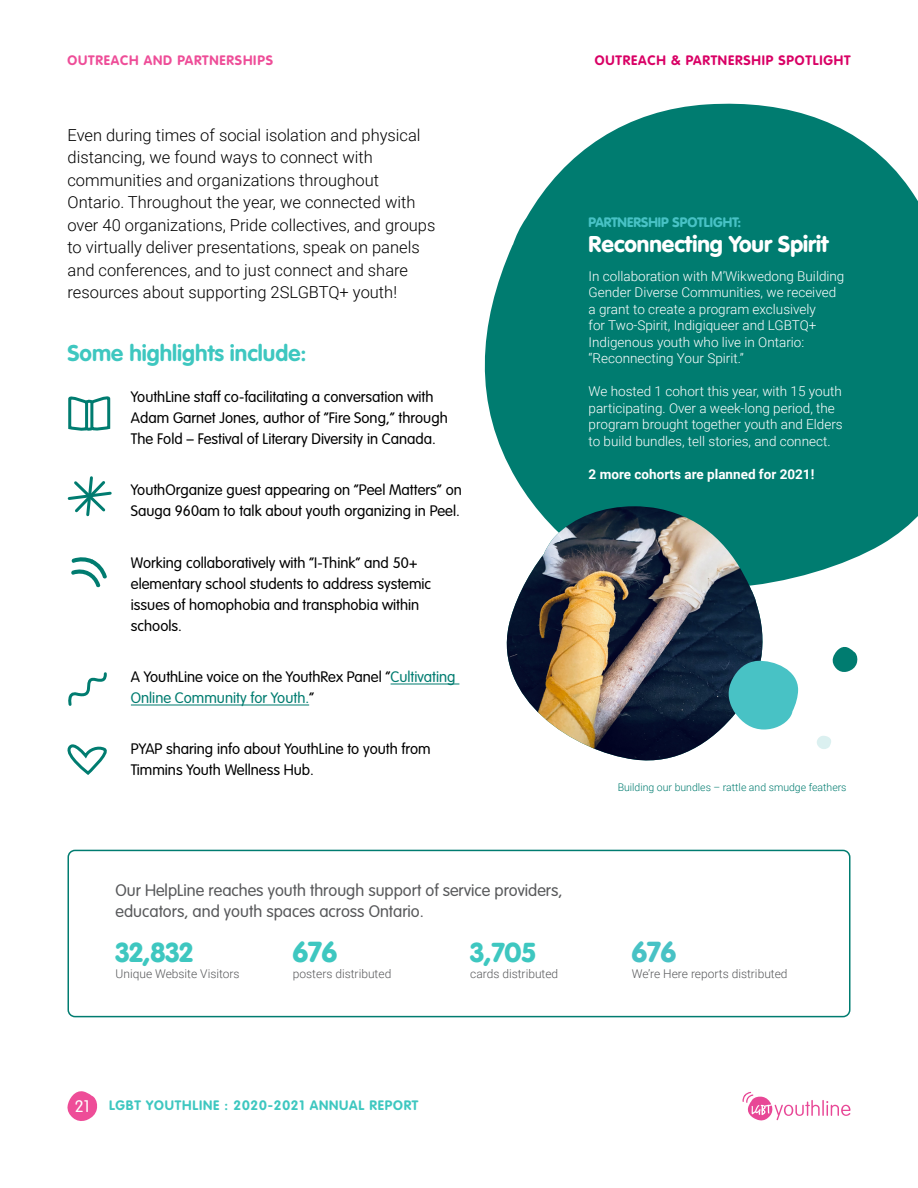
<style>
.page{position:relative;width:918px;height:1188px;background:#fff}
.page>*{position:absolute;margin:0;border:0;box-sizing:border-box;transform-origin:0 0}
.t1{font:900 28.5px "VAG Rounded Std";color:#3ec7c0}
.t2{font:900 28.5px "VAG Rounded Std";color:#48c2c5}
.t3{font:900 27px "VAG Rounded Std";color:#3ec7c0}
.t4{font:700 22.5px "VAG Rounded Std";color:#3ec7c0}
.t5{font:900 22.5px "VAG Rounded Std";color:#fff}
.t6{font:300 16.5px/22.5px "Roboto";color:#000}
.t7{font:300 16.5px/21px "VAG Rounded Std";color:#58595b}
.t8{font:300 16.5px "VAG Rounded Std";color:#fff}
.t9{font:300 15px/21px "VAG Rounded Std";color:#000}
.t10{font:300 13.5px/16.5px "Roboto";color:#fff}
.t11{font:700 13.5px "VAG Rounded Std";letter-spacing:.06em;color:#3ec7c0}
.t12{font:700 13.5px "Roboto";color:#fff}
.t13{font:700 13.5px "VAG Rounded Std";letter-spacing:.06em;color:#d90065}
.t14{font:700 13.5px "VAG Rounded Std";color:#ee4d98}
.t15{font:900 13.5px "VAG Rounded Std";color:#48c2c5}
.t16{font:300 12px "Roboto";color:#58595b}
.t17{font:300 10.5px "Roboto";color:#007c70}
.s1{color:#007c70}
</style>
<div class="page">
<svg style="left:742px;top:1092px;width:108px;height:29px"></svg>
<svg style="left:67px;top:1091px;width:31px;height:30px"></svg>
<svg style="left:484px;top:103px;width:434px;height:480px;fill:#007c70"></svg>
<hr style="left:391px;top:684px;width:68px;height:1px;background:#007c70">
<hr style="left:131px;top:705px;width:178px;height:1px;background:#007c70">
<div style="left:68px;top:850px;width:782px;height:167px;border:2px solid #007c70;border-radius:7px"></div>
<svg style="left:67px;top:744px;width:40px;height:31px"></svg>
<svg style="left:493px;top:502px;width:276px;height:82px;fill:#007c70"></svg>
<img style="left:506px;top:506px;width:258px;height:255px">
<svg style="left:68px;top:672px;width:39px;height:34px"></svg>
<svg style="left:68px;top:396px;width:43px;height:35px"></svg>
<svg style="left:832px;top:647px;width:26px;height:25px"></svg>
<svg style="left:817px;top:736px;width:14px;height:13px"></svg>
<svg style="left:727px;top:660px;width:71px;height:70px"></svg>
<svg style="left:67px;top:476px;width:45px;height:41px"></svg>
<svg style="left:71px;top:557px;width:36px;height:31px"></svg>
<p class="t14" style="left:68px;top:53px;width:21px">OUTREACH</p>
<p class="t14" style="left:144px;top:53px;width:11px">AND</p>
<p class="t14" style="left:178px;top:53px;width:17px">PARTNERSHIPS</p>
<p class="t6" style="left:68px;top:123px;width:369px">Even during times of social isolation and physical distancing, we found ways to connect with communities and organizations throughout Ontario. Throughout the year, we connected with over 40 organizations, Pride collectives, and groups to virtually deliver presentations, speak on panels and conferences, and to just connect and share resources about supporting 2SLGBTQ+ youth!</p>
<p class="t4" style="left:68px;top:340px;width:240px">SOME HIGHLIGHTS INCLUDE:</p>
<p class="t9" style="left:131px;top:387px;width:318px">YouthLine staff co-facilitating a conversation with<br>Adam Garnet Jones, author of “Fire Song,” through<br>The Fold – Festival of Literary Diversity in Canada.</p>
<p class="t9" style="left:131px;top:480px;width:332px">YouthOrganize guest appearing on “Peel Matters” on<br>Sauga 960am to talk about youth organizing in Peel.</p>
<p class="t9" style="left:131px;top:553px;width:302px">Working collaboratively with “I-Think” and 50+ elementary school students to address systemic issues of homophobia and transphobia within schools.</p>
<p class="t9" style="left:131px;top:667px;width:326px">A YouthLine voice on the YouthRex Panel “<span class="s1">Cultivating<br>Online Community for Youth.</span>”</p>
<p class="t9" style="left:131px;top:739px;width:301px">PYAP sharing info about YouthLine to youth from<br>Timmins Youth Wellness Hub.</p>
<p class="t13" style="left:595px;top:53px;width:257px">OUTREACH &amp; PARTNERSHIP SPOTLIGHT</p>
<h1 class="t15" style="left:589px;top:214px;width:154px">PARTNERSHIP SPOTLIGHT:</h1>
<h1 class="t5" style="left:589px;top:231px;width:242px">Reconnecting Your Spirit</h1>
<p class="t10" style="left:589px;top:267px;width:257px">In collaboration with M’Wikwedong Building Gender Diverse Communities, we received a grant to create a program exclusively<br>for Two-Spirit, Indigiqueer and LGBTQ+ Indigenous youth who live in Ontario: “Reconnecting Your Spirit.”</p>
<p class="t10" style="left:589px;top:383px;width:256px">We hosted 1 cohort this year, with 15 youth participating. Over a week-long period, the program brought together youth and Elders to build bundles, tell stories, and connect.</p>
<p class="t12" style="left:589px;top:464px;width:227px">2 more cohorts are planned for 2021!</p>
<p class="t17" style="left:618px;top:780px;width:230px">Building our bundles – rattle and smudge feathers</p>
<h1 class="t7" style="left:116px;top:880px;width:449px">Our HelpLine reaches youth through support of service providers, educators, and youth spaces across Ontario.</h1>
<p class="t3" style="left:116px;top:936px;width:79px">32,832</p>
<p class="t16" style="left:116px;top:966px;width:126px">Unique Website Visitors</p>
<p class="t1" style="left:293px;top:935px;width:46px">676</p>
<p class="t16" style="left:293px;top:966px;width:100px">posters distributed</p>
<p class="t3" style="left:470px;top:936px;width:67px">3,705</p>
<p class="t16" style="left:470px;top:966px;width:90px">cards distributed</p>
<p class="t2" style="left:632px;top:935px;width:46px">676</p>
<p class="t16" style="left:632px;top:966px;width:157px">We’re Here reports distributed</p>
<p class="t8" style="left:75px;top:1097px;width:16px">21</p>
<p class="t11" style="left:109px;top:1098px;width:311px">LGBT YOUTHLINE : 2020-2021 ANNUAL REPORT</p>
</div>
